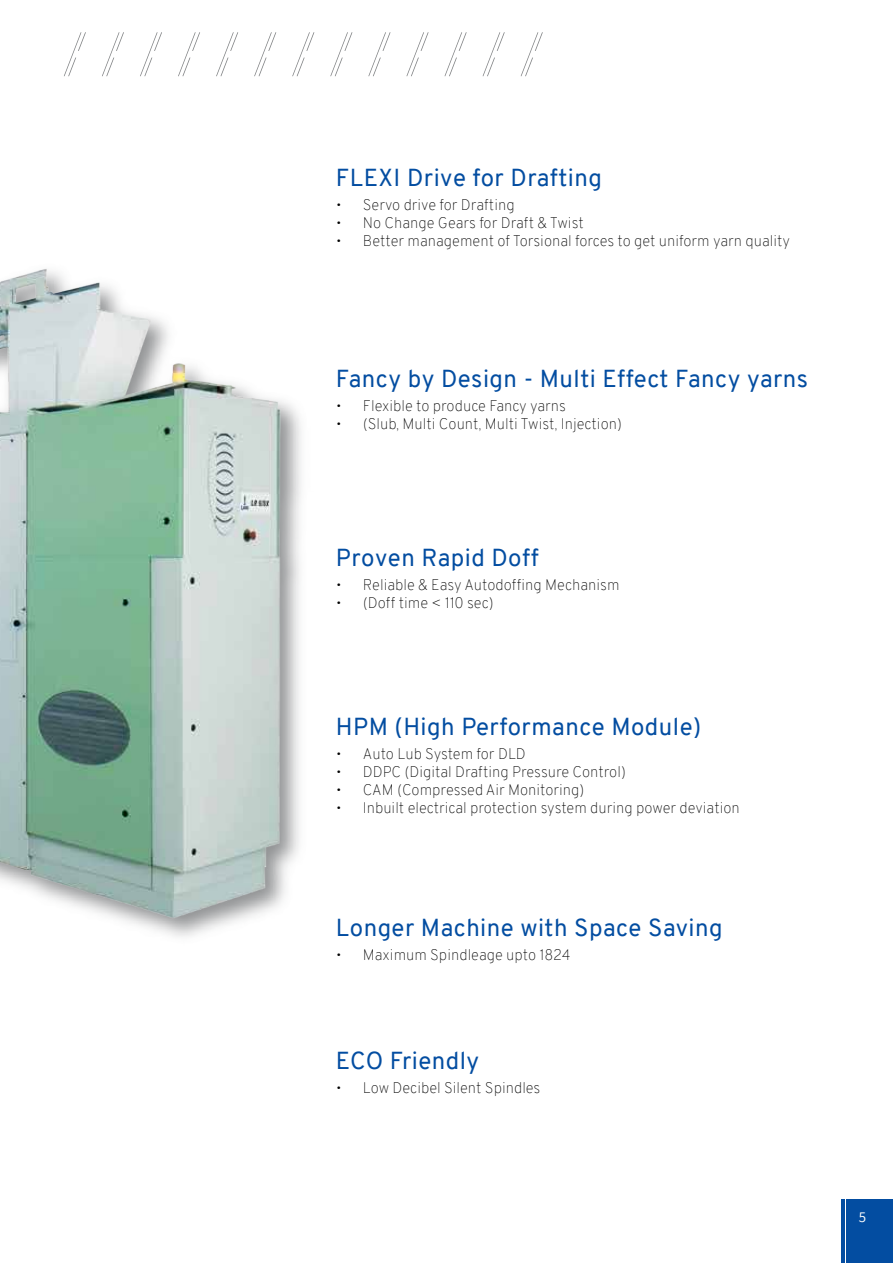
<style>
.page{position:relative;width:893px;height:1263px;background:#fff}
.page>*{position:absolute;margin:0;border:0;box-sizing:border-box;transform-origin:0 0}
.t1{font:24px "Overpass";letter-spacing:.02em;color:#034da1}
.t2{font:100 15px "Overpass";color:#000}
.t3{font:15px "Assistant";color:#fff}
</style>
<div class="page">
<svg style="left:483px;top:32px;width:22px;height:44px"></svg>
<svg style="left:521px;top:32px;width:22px;height:44px"></svg>
<hr style="left:842px;top:1199px;width:3px;height:64px;background:#034da1">
<div style="left:847px;top:1199px;width:46px;height:64px;background:#034da1"></div>
<img style="left:0;top:32px;width:467px;height:905px">
<h1 class="t1" style="left:336px;top:160px;width:268px">FLEXI Drive for Drafting</h1>
<p class="t2" style="left:336px;top:194px;width:180px">• Servo drive for Drafting</p>
<p class="t2" style="left:336px;top:212px;width:249px">• No Change Gears for Draft &amp; Twist</p>
<p class="t2" style="left:336px;top:230px;width:456px">• Better management of Torsional forces to get uniform yarn quality</p>
<h1 class="t1" style="left:336px;top:361px;width:474px">Fancy by Design - Multi Effect Fancy yarns</h1>
<p class="t2" style="left:336px;top:395px;width:232px">• Flexible to produce Fancy yarns</p>
<p class="t2" style="left:336px;top:413px;width:288px">• (Slub, Multi Count, Multi Twist, Injection)</p>
<h1 class="t1" style="left:336px;top:541px;width:204px">Proven Rapid Doff</h1>
<p class="t2" style="left:336px;top:574px;width:285px">• Reliable &amp; Easy Autodoffing Mechanism</p>
<p class="t2" style="left:336px;top:592px;width:159px">• (Doff time &lt; 110 sec)</p>
<h1 class="t1" style="left:336px;top:710px;width:367px">HPM (High Performance Module)</h1>
<p class="t2" style="left:336px;top:743px;width:192px">• Auto Lub System for DLD</p>
<p class="t2" style="left:336px;top:761px;width:292px">• DDPC (Digital Drafting Pressure Control)</p>
<p class="t2" style="left:336px;top:779px;width:250px">• CAM (Compressed Air Monitoring)</p>
<p class="t2" style="left:336px;top:797px;width:405px">• Inbuilt electrical protection system during power deviation</p>
<h1 class="t1" style="left:336px;top:911px;width:388px">Longer Machine with Space Saving</h1>
<p class="t2" style="left:336px;top:944px;width:236px">• Maximum Spindleage upto 1824</p>
<h1 class="t1" style="left:336px;top:1044px;width:145px">ECO Friendly</h1>
<p class="t2" style="left:336px;top:1077px;width:206px">• Low Decibel Silent Spindles</p>
<p class="t3" style="left:859px;top:1207px;width:9px">5</p>
</div>
